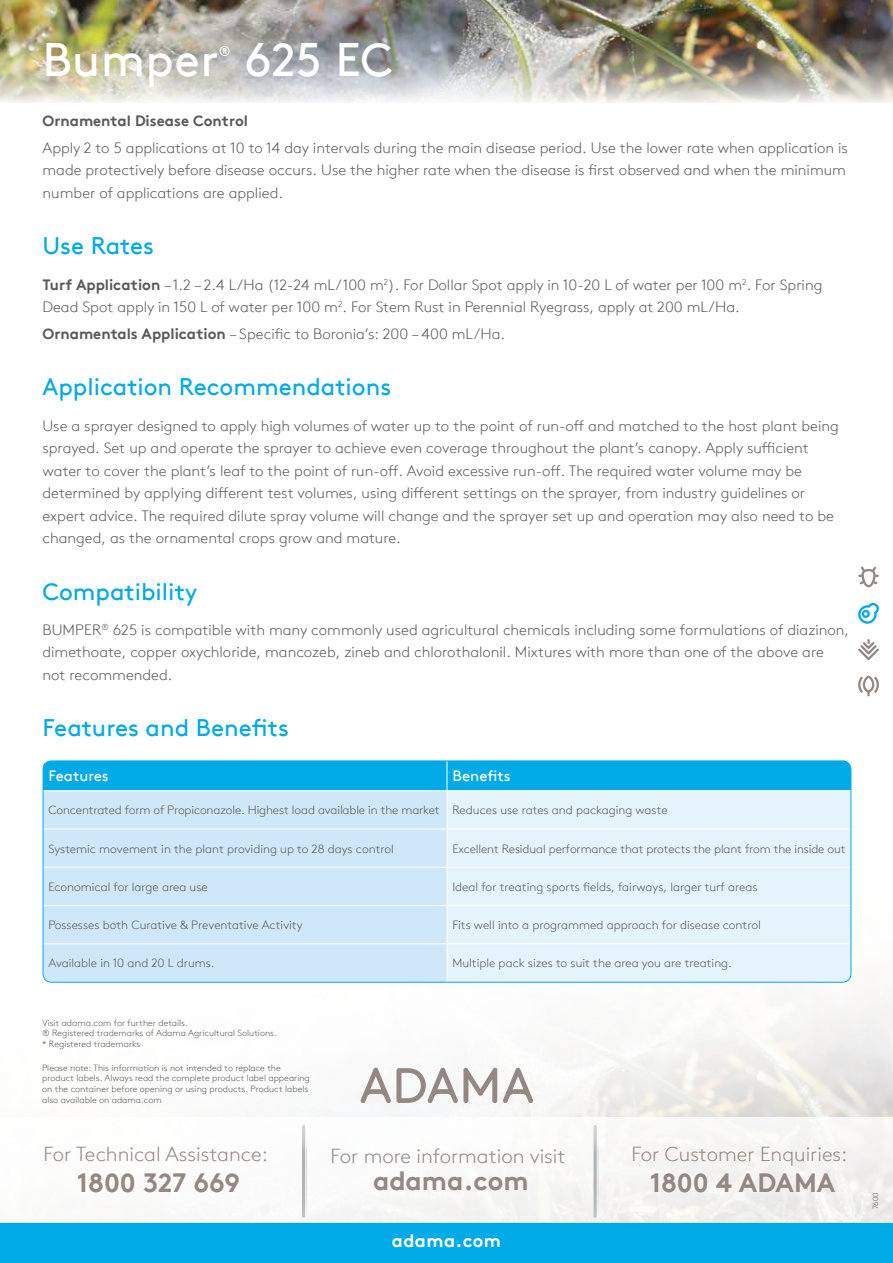
<style>
.page{position:relative;width:893px;height:1263px;background:#fff}
.page>*{position:absolute;margin:0;border:0;box-sizing:border-box;transform-origin:0 0}
.t1{font:46.95px "Brown TT";letter-spacing:.01em;color:#fff}
.t2{font:700 26.55px "Brown TT";color:#938884}
.t3{font:24px "Brown TT";color:#00aae7}
.t4{font:300 20.4px "Brown TT";color:#938884}
.t5{font:700 18px "Brown TT";letter-spacing:.025em;color:#fff}
.t6{font:300 15px/22.5px "Brown TT";color:#58595b}
.t7{font:700 15px "Brown TT";color:#58595b}
.t8{font:15px "Brown TT";color:#fff}
.t9{font:14.1px "Brown TT";color:#fff}
.t10{font:300 12px "Brown TT";color:#58595b}
.t11{font:300 9px/10.8px "Brown TT";color:#58595b}
.t12{font:300 7.5px "Brown TT";color:#58595b}
.s1{font-weight:700}
</style>
<div class="page">
<img style="left:42px;top:846px;width:851px;height:271px">
<div style="left:0;top:1222px;width:893px;height:41px;background:#00aae7"></div>
<img style="left:0;top:0;width:893px;height:102px">
<svg style="left:858px;top:566px;width:21px;height:21px"></svg>
<svg style="left:858px;top:603px;width:21px;height:21px"></svg>
<svg style="left:858px;top:639px;width:21px;height:21px"></svg>
<svg style="left:858px;top:675px;width:21px;height:21px"></svg>
<svg style="left:302px;top:1125px;width:5px;height:92px"></svg>
<svg style="left:593px;top:1125px;width:6px;height:92px"></svg>
<svg style="left:360px;top:1068px;width:173px;height:35px"></svg>
<div style="left:43px;top:791px;width:404px;height:191px;background:#cee8f9"></div>
<div style="left:448px;top:791px;width:403px;height:191px;background:#e5f3fc"></div>
<div style="left:43px;top:761px;width:808px;height:29px;background:#00aae7"></div>
<hr style="left:447px;top:829px;width:404px;height:1px;background:#fff">
<hr style="left:447px;top:867px;width:404px;height:1px;background:#fff">
<hr style="left:43px;top:829px;width:404px;height:1px;background:#fff">
<hr style="left:447px;top:829px;width:1px;height:38px;background:#fff">
<hr style="left:43px;top:867px;width:404px;height:1px;background:#fff">
<hr style="left:447px;top:867px;width:1px;height:38px;background:#fff">
<hr style="left:43px;top:905px;width:404px;height:1px;background:#fff">
<hr style="left:43px;top:943px;width:404px;height:1px;background:#fff">
<hr style="left:447px;top:906px;width:1px;height:37px;background:#fff">
<hr style="left:447px;top:944px;width:1px;height:38px;background:#fff">
<hr style="left:447px;top:905px;width:404px;height:1px;background:#fff">
<hr style="left:447px;top:943px;width:404px;height:1px;background:#fff">
<div style="left:43px;top:761px;width:808px;height:221px;border:1px solid #00aae7;border-radius:9px"></div>
<h1 class="t1" style="left:42px;top:32px;width:178px">Bumper</h1>
<p class="t9" style="left:219px;top:43px;width:13px">®</p>
<h1 class="t1" style="left:244px;top:32px;width:150px">625 EC</h1>
<p class="t7" style="left:43px;top:112px;width:207px">Ornamental Disease Control</p>
<p class="t6" style="left:43px;top:137px;width:807px">Apply 2 to 5 applications at 10 to 14 day intervals during the main disease period. Use the lower rate when application is made protectively before disease occurs. Use the higher rate when the disease is first observed and when the minimum number of applications are applied.</p>
<h3 class="t3" style="left:43px;top:232px;width:113px">Use Rates</h3>
<p class="t6" style="left:43px;top:273px;width:781px"><span class="s1">Turf Application</span> – 1.2 – 2.4 L/Ha (12-24 mL/100 m<sup>2</sup>). For Dollar Spot apply in 10-20 L of water per 100 m<sup>2</sup>. For Spring<br>Dead Spot apply in 150 L of water per 100 m<sup>2</sup>. For Stem Rust in Perennial Ryegrass, apply at 200 mL/Ha.</p>
<p class="t6" style="left:43px;top:323px;width:464px"><span class="s1">Ornamentals Application</span> – Specific to Boronia’s: 200 – 400 mL/Ha.</p>
<h3 class="t3" style="left:43px;top:373px;width:350px">Application Recommendations</h3>
<p class="t6" style="left:43px;top:414px;width:798px">Use a sprayer designed to apply high volumes of water up to the point of run-off and matched to the host plant being sprayed. Set up and operate the sprayer to achieve even coverage throughout the plant’s canopy. Apply sufficient water to cover the plant’s leaf to the point of run-off. Avoid excessive run-off. The required water volume may be determined by applying different test volumes, using different settings on the sprayer, from industry guidelines or expert advice. The required dilute spray volume will change and the sprayer set up and operation may also need to be changed, as the ornamental crops grow and mature.</p>
<h3 class="t3" style="left:43px;top:577px;width:156px">Compatibility</h3>
<p class="t6" style="left:43px;top:619px;width:808px">BUMPER<sup>®</sup> 625 is compatible with many commonly used agricultural chemicals including some formulations of diazinon, dimethoate, copper oxychloride, mancozeb, zineb and chlorothalonil. Mixtures with more than one of the above are not recommended.</p>
<h3 class="t3" style="left:43px;top:714px;width:248px">Features and Benefits</h3>
<p class="t8" style="left:48px;top:767px;width:62px">Features</p>
<p class="t8" style="left:452px;top:767px;width:60px">Benefits</p>
<p class="t10" style="left:48px;top:803px;width:621px">Concentrated form of Propiconazole. Highest load available in the market Reduces use rates and packaging waste</p>
<p class="t10" style="left:48px;top:842px;width:347px">Systemic movement in the plant providing up to 28 days control</p>
<p class="t10" style="left:452px;top:842px;width:395px">Excellent Residual performance that protects the plant from the inside out</p>
<p class="t10" style="left:48px;top:880px;width:161px">Economical for large area use</p>
<p class="t10" style="left:452px;top:880px;width:307px">Ideal for treating sports fields, fairways, larger turf areas</p>
<p class="t10" style="left:48px;top:918px;width:256px">Possesses both Curative &amp; Preventative Activity</p>
<p class="t10" style="left:452px;top:918px;width:310px">Fits well into a programmed approach for disease control</p>
<p class="t10" style="left:48px;top:956px;width:168px">Available in 10 and 20 L drums.</p>
<p class="t10" style="left:452px;top:956px;width:281px">Multiple pack sizes to suit the area you are treating.</p>
<p class="t11" style="left:42px;top:1017px;width:236px">Visit adama.com for further details.<br>® Registered trademarks of Adama Agricultural Solutions. * Registered trademarks</p>
<p class="t11" style="left:42px;top:1062px;width:269px">Please note: This information is not intended to replace the product labels. Always read the complete product label appearing on the container before opening or using products. Product labels also available on adama.com</p>
<h3 class="t4" style="left:44px;top:1142px;width:226px">For Technical Assistance:</h3>
<h2 class="t2" style="left:77px;top:1167px;width:165px">1800 327 669</h2>
<h3 class="t4" style="left:330px;top:1144px;width:237px">For more information visit</h3>
<h2 class="t2" style="left:373px;top:1164px;width:157px">adama.com</h2>
<p class="t5" style="left:392px;top:1229px;width:111px">adama.com</p>
<h3 class="t4" style="left:631px;top:1142px;width:217px">For Customer Enquiries:</h3>
<h2 class="t2" style="left:650px;top:1167px;width:187px">1800 4 ADAMA</h2>
<p class="t12" style="left:871px;top:1209px;width:18px;rotate:-90deg">7600</p>
</div>
